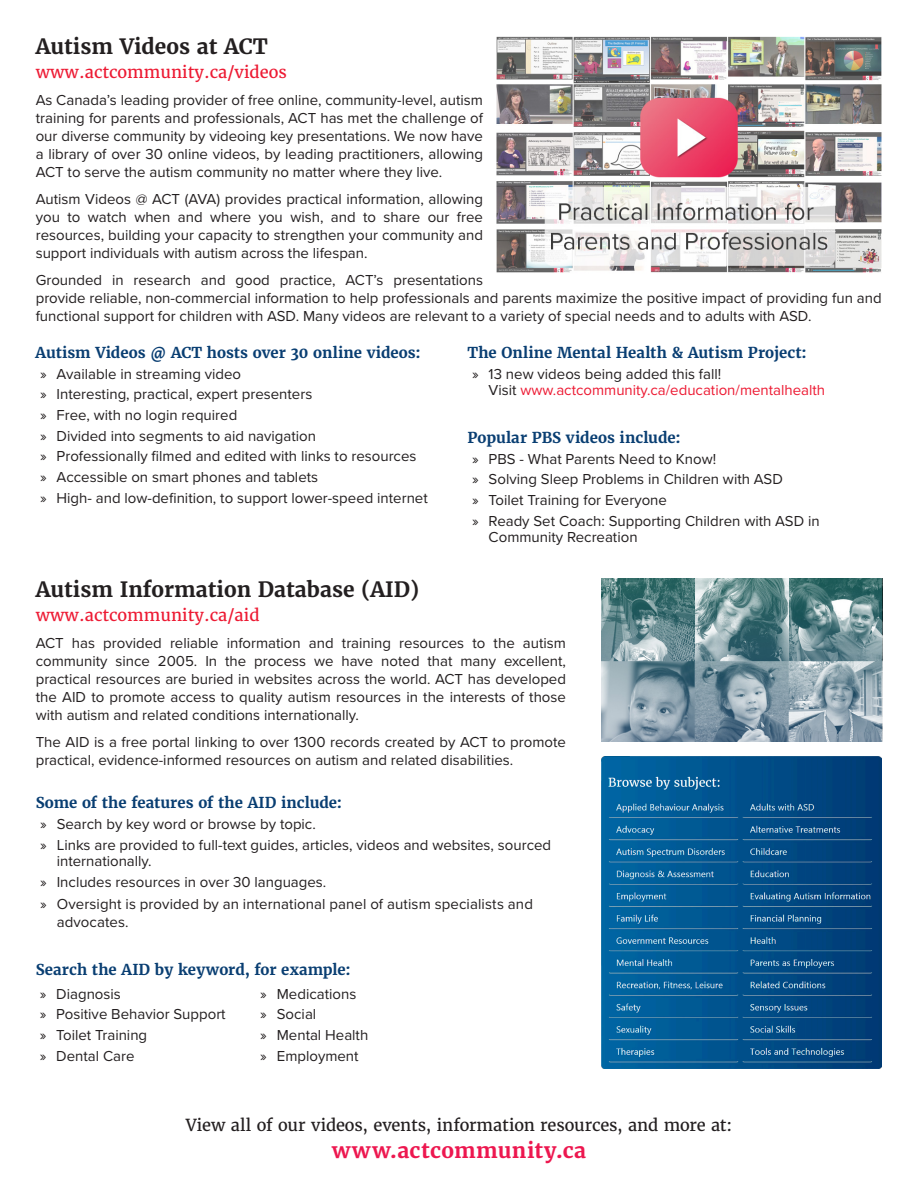
<style>
.page{position:relative;width:918px;height:1188px;background:#fff}
.page>*{position:absolute;margin:0;border:0;box-sizing:border-box;transform-origin:0 0}
.Minor_Heading_Merriw{font:700 21px "Merriweather";color:#231f20}
.Paragraph_Style_3{font:700 21px "Merriweather";letter-spacing:.02em;color:#ed174f}
.Paragraph_Style_3-2{font:16.5px "Merriweather";letter-spacing:-.01em;color:#231f20}
.Minor_Heading_Merriw-2{font:16.5px "Merriweather";color:#ed1a33}
.t1{font:15px/18px "Proxima Nova";color:#231f20}
.Cover_Small_Heading{font:700 15px "Merriweather";color:#093e72}
.t2{font:15px/16.2px "Proxima Nova";color:#ed1a33}
.s1{color:#231f20}
</style>
<div class="page">
<img style="left:497px;top:36px;width:385px;height:237px">
<img style="left:602px;top:579px;width:280px;height:162px">
<img style="left:601px;top:756px;width:281px;height:312px">
<p class="Minor_Heading_Merriw" style="left:36px;top:33px;width:234px">Autism Videos at ACT</p>
<p class="Minor_Heading_Merriw-2" style="left:36px;top:61px;width:253px">www.actcommunity.ca/videos</p>
<p class="t1" style="left:36px;top:90px;width:449px;text-align:justify">As Canada’s leading provider of free online, community-level, autism training for parents and professionals, ACT has met the challenge of our diverse community by videoing key presentations. We now have a library of over 30 online videos, by leading practitioners, allowing ACT to serve the autism community no matter where they live.</p>
<p class="t1" style="left:36px;top:189px;width:449px;text-align:justify">Autism Videos @ ACT (AVA) provides practical information, allowing you to watch when and where you wish, and to share our free resources, building your capacity to strengthen your community and support individuals with autism across the lifespan.</p>
<p class="t1" style="left:36px;top:270px;width:848px">Grounded in research and good practice, ACT’s presentations<br>provide reliable, non-commercial information to help professionals and parents maximize the positive impact of providing fun and functional support for children with ASD. Many videos are relevant to a variety of special needs and to adults with ASD.</p>
<p class="Cover_Small_Heading" style="left:36px;top:343px;width:387px">Autism Videos @ ACT hosts over 30 online videos:</p>
<p class="t1" style="left:40px;top:364px;width:203px">» Available in streaming video</p>
<p class="t1" style="left:40px;top:385px;width:274px">» Interesting, practical, expert presenters</p>
<p class="t1" style="left:40px;top:405px;width:199px">» Free, with no login required</p>
<p class="t1" style="left:40px;top:426px;width:277px">» Divided into segments to aid navigation</p>
<p class="t1" style="left:40px;top:447px;width:378px">» Professionally filmed and edited with links to resources</p>
<p class="t1" style="left:40px;top:467px;width:280px">» Accessible on smart phones and tablets</p>
<p class="t1" style="left:40px;top:488px;width:389px">» High- and low-definition, to support lower-speed internet</p>
<p class="Cover_Small_Heading" style="left:468px;top:343px;width:341px">The Online Mental Health &amp; Autism Project:</p>
<p class="t2" style="left:489px;top:365px;width:338px;text-indent:-16px"><span class="s1">» 13 new videos being added this fall!<br>Visit</span> www.actcommunity.ca/education/mentalhealth</p>
<p class="Cover_Small_Heading" style="left:468px;top:428px;width:214px">Popular PBS videos include:</p>
<p class="t1" style="left:472px;top:449px;width:245px">» PBS - What Parents Need to Know!</p>
<p class="t1" style="left:472px;top:470px;width:312px">» Solving Sleep Problems in Children with ASD</p>
<p class="t1" style="left:472px;top:490px;width:196px">» Toilet Training for Everyone</p>
<p class="t1" style="left:489px;top:512px;width:333px;line-height:16.2px;text-indent:-16px">» Ready Set Coach: Supporting Children with ASD in<br>Community Recreation</p>
<p class="Minor_Heading_Merriw" style="left:36px;top:576px;width:385px">Autism Information Database (AID)</p>
<p class="Minor_Heading_Merriw-2" style="left:36px;top:604px;width:225px">www.actcommunity.ca/aid</p>
<p class="t1" style="left:36px;top:633px;width:532px;text-align:justify">ACT has provided reliable information and training resources to the autism community since 2005. In the process we have noted that many excellent, practical resources are buried in websites across the world. ACT has developed the AID to promote access to quality autism resources in the interests of those with autism and related conditions internationally.</p>
<p class="t1" style="left:36px;top:732px;width:532px">The AID is a free portal linking to over 1300 records created by ACT to promote practical, evidence-informed resources on autism and related disabilities.</p>
<p class="Cover_Small_Heading" style="left:36px;top:793px;width:308px">Some of the features of the AID include:</p>
<p class="t1" style="left:40px;top:814px;width:277px">» Search by key word or browse by topic.</p>
<p class="t1" style="left:57px;top:836px;width:496px;line-height:16.2px;text-indent:-17px">» Links are provided to full-text guides, articles, videos and websites, sourced internationally.</p>
<p class="t1" style="left:40px;top:872px;width:288px">» Includes resources in over 30 languages.</p>
<p class="t1" style="left:57px;top:895px;width:478px;text-indent:-17px">» Oversight is provided by an international panel of autism specialists and advocates.</p>
<p class="Cover_Small_Heading" style="left:36px;top:960px;width:316px">Search the AID by keyword, for example:</p>
<p class="t1" style="left:40px;top:984px;width:83px">» Diagnosis</p>
<p class="t1" style="left:40px;top:1005px;width:187px">» Positive Behavior Support</p>
<p class="t1" style="left:40px;top:1025px;width:109px">» Toilet Training</p>
<p class="t1" style="left:40px;top:1046px;width:96px">» Dental Care</p>
<p class="t1" style="left:260px;top:984px;width:98px">» Medications</p>
<p class="t1" style="left:260px;top:1005px;width:57px">» Social</p>
<p class="t1" style="left:260px;top:1025px;width:109px">» Mental Health</p>
<p class="t1" style="left:260px;top:1046px;width:100px">» Employment</p>
<p class="Paragraph_Style_3-2" style="left:186px;top:1115px;width:548px">View all of our videos, events, information resources, and more at:</p>
<p class="Paragraph_Style_3" style="left:332px;top:1137px;width:256px">www.actcommunity.ca</p>
</div>
